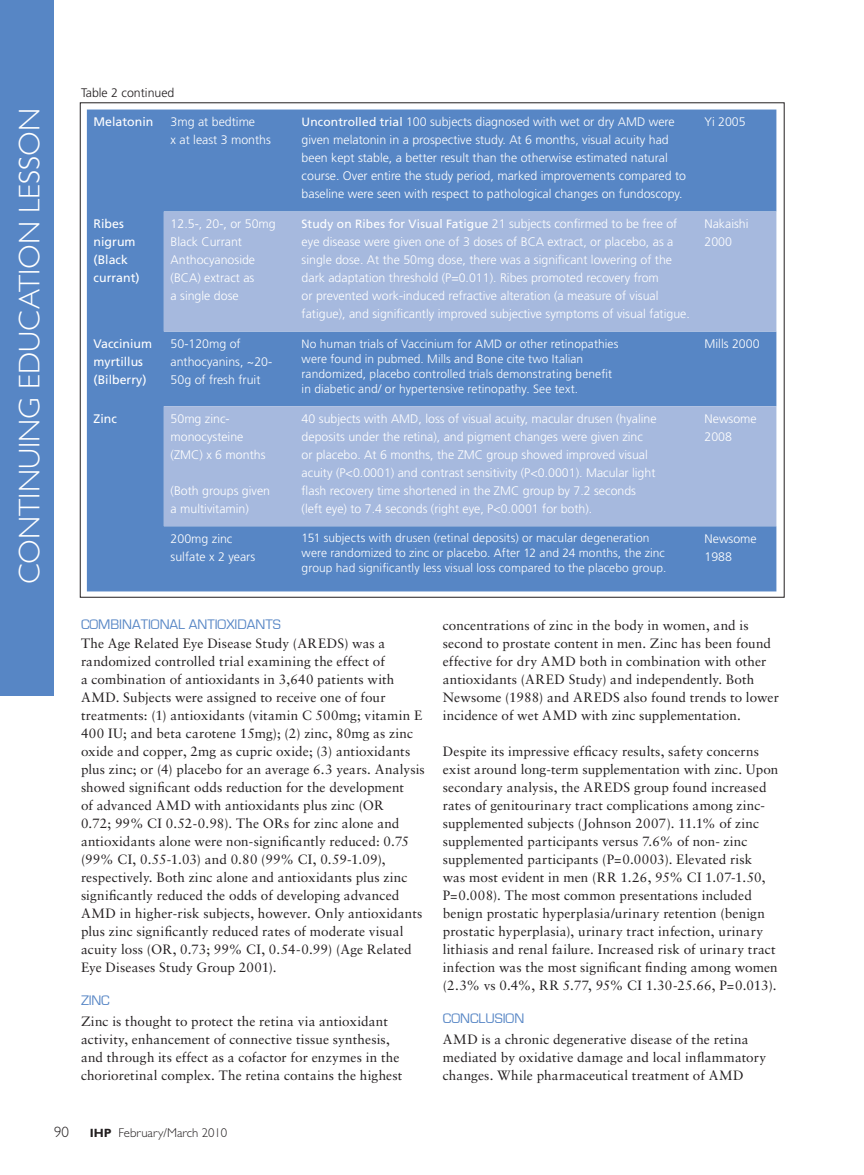
<style>
.page{position:relative;width:864px;height:1175px;background:#fff}
.page>*{position:absolute;margin:0;border:0;box-sizing:border-box;transform-origin:0 0}
.t1{font:300 30px "Gill Sans";color:#fff}
.t2{font:300 15px "Gill Sans";color:#231f20}
.t3{font:14.25px "Eurostile";color:#5786c5}
.t4{font:13.5px/18px "Sabon";letter-spacing:.01em;color:#231f20}
.t5{font:300 12.75px "Gill Sans";color:#231f20}
.t6{font:300 12.3px/18px "Frutiger";color:#fff}
.t7{font:12.3px/18px "Frutiger";color:#fff}
.t8{font:300 12.3px "Frutiger";color:#231f20}
.t9{font:300 12px/15px "Frutiger";letter-spacing:.005em;color:#fff}
.s1{font-weight:400;font-size:12px}
.s2{font-weight:700;font-size:12px}
</style>
<div class="page">
<div style="left:0;top:0;width:54px;height:695px;background:#5786c5"></div>
<div style="left:87px;top:110px;width:689px;height:481px;background:#5786c5"></div>
<svg style="left:164px;top:211px;width:612px;height:315px;background:#93add8"></svg>
<h1 class="t1" style="left:13px;top:584px;width:477px;rotate:-90deg">CONTINUING EDUCATION LESSON</h1>
<p class="t8" style="left:81px;top:86px;width:95px">Table 2 continued</p>
<p class="t7" style="left:94px;top:112px;width:61px">Melatonin</p>
<p class="t6" style="left:171px;top:113px;width:102px">3mg at bedtime<br>x at least 3 months</p>
<p class="t6" style="left:302px;top:113px;width:386px"><span class="s1">Uncontrolled trial</span> 100 subjects diagnosed with wet or dry AMD were given melatonin in a prospective study. At 6 months, visual acuity had been kept stable, a better result than the otherwise estimated natural course. Over entire the study period, marked improvements compared to baseline were seen with respect to pathological changes on fundoscopy.</p>
<p class="t6" style="left:705px;top:113px;width:43px">Yi 2005</p>
<p class="t7" style="left:94px;top:214px;width:48px">Ribes nigrum (Black currant)</p>
<p class="t6" style="left:171px;top:215px;width:107px">12.5-, 20-, or 50mg<br>Black Currant<br>Anthocyanoside (BCA) extract as<br>a single dose</p>
<p class="t6" style="left:302px;top:215px;width:390px"><span class="s1">Study on Ribes for Visual Fatigue</span> 21 subjects confirmed to be free of eye disease were given one of 3 doses of BCA extract, or placebo, as a single dose. At the 50mg dose, there was a significant lowering of the dark adaptation threshold (P=0.011). Ribes promoted recovery from<br>or prevented work-induced refractive alteration (a measure of visual fatigue), and significantly improved subjective symptoms of visual fatigue.</p>
<p class="t6" style="left:705px;top:215px;width:46px">Nakaishi<br>2000</p>
<p class="t7" style="left:94px;top:334px;width:60px">Vaccinium myrtillus (Bilberry)</p>
<p class="t6" style="left:171px;top:335px;width:103px">50-120mg of anthocyanins, ~20-<br>50g of fresh fruit</p>
<p class="t9" style="left:302px;top:336px;width:318px">No human trials of Vaccinium for AMD or other retinopathies were found in pubmed. Mills and Bone cite two Italian randomized, placebo controlled trials demonstrating benefit in diabetic and/ or hypertensive retinopathy. See text.</p>
<p class="t6" style="left:705px;top:335px;width:57px">Mills 2000</p>
<p class="t7" style="left:94px;top:409px;width:25px">Zinc</p>
<p class="t6" style="left:171px;top:409px;width:96px">50mg zinc&shy;monocysteine (ZMC) x 6 months</p>
<p class="t6" style="left:171px;top:481px;width:101px">(Both groups given a multivitamin)</p>
<p class="t6" style="left:302px;top:409px;width:357px">40 subjects with AMD, loss of visual acuity, macular drusen (hyaline deposits under the retina), and pigment changes were given zinc or placebo. At 6 months, the ZMC group showed improved visual acuity (P&lt;0.0001) and contrast sensitivity (P&lt;0.0001). Macular light flash recovery time shortened in the ZMC group by 7.2 seconds (left eye) to 7.4 seconds (right eye, P&lt;0.0001 for both).</p>
<p class="t6" style="left:705px;top:409px;width:54px">Newsome<br>2008</p>
<p class="t6" style="left:171px;top:529px;width:86px">200mg zinc sulfate x 2 years</p>
<p class="t9" style="left:302px;top:531px;width:366px">151 subjects with drusen (retinal deposits) or macular degeneration were randomized to zinc or placebo. After 12 and 24 months, the zinc group had significantly less visual loss compared to the placebo group.</p>
<p class="t6" style="left:705px;top:529px;width:54px">Newsome<br>1988</p>
<p class="t3" style="left:81px;top:617px;width:201px">COMBINATIONAL ANTIOXIDANTS</p>
<p class="t4" style="left:81px;top:634px;width:345px">The Age Related Eye Disease Study (AREDS) was a randomized controlled trial examining the effect of<br>a combination of antioxidants in 3,640 patients with AMD. Subjects were assigned to receive one of four treatments: (1) antioxidants (vitamin C 500mg; vitamin E 400 IU; and beta carotene 15mg); (2) zinc, 80mg as zinc oxide and copper, 2mg as cupric oxide; (3) antioxidants plus zinc; or (4) placebo for an average 6.3 years. Analysis showed significant odds reduction for the development<br>of advanced AMD with antioxidants plus zinc (OR<br>0.72; 99% CI 0.52-0.98). The ORs for zinc alone and antioxidants alone were non-significantly reduced: 0.75 (99% CI, 0.55-1.03) and 0.80 (99% CI, 0.59-1.09), respectively. Both zinc alone and antioxidants plus zinc significantly reduced the odds of developing advanced AMD in higher-risk subjects, however. Only antioxidants plus zinc significantly reduced rates of moderate visual acuity loss (OR, 0.73; 99% CI, 0.54-0.99) (Age Related Eye Diseases Study Group 2001).</p>
<p class="t3" style="left:81px;top:994px;width:30px">ZINC</p>
<p class="t4" style="left:81px;top:1012px;width:323px">Zinc is thought to protect the retina via antioxidant activity, enhancement of connective tissue synthesis, and through its effect as a cofactor for enzymes in the chorioretinal complex. The retina contains the highest</p>
<p class="t4" style="left:443px;top:616px;width:338px">concentrations of zinc in the body in women, and is second to prostate content in men. Zinc has been found effective for dry AMD both in combination with other antioxidants (ARED Study) and independently. Both Newsome (1988) and AREDS also found trends to lower incidence of wet AMD with zinc supplementation.</p>
<p class="t4" style="left:443px;top:742px;width:337px">Despite its impressive efficacy results, safety concerns exist around long-term supplementation with zinc. Upon secondary analysis, the AREDS group found increased rates of genitourinary tract complications among zinc&shy;supplemented subjects (Johnson 2007). 11.1% of zinc supplemented participants versus 7.6% of non- zinc supplemented participants (P=0.0003). Elevated risk<br>was most evident in men (RR 1.26, 95% CI 1.07-1.50, P=0.008). The most common presentations included benign prostatic hyperplasia/urinary retention (benign prostatic hyperplasia), urinary tract infection, urinary lithiasis and renal failure. Increased risk of urinary tract infection was the most significant finding among women (2.3% vs 0.4%, RR 5.77, 95% CI 1.30-25.66, P=0.013).</p>
<p class="t3" style="left:443px;top:1012px;width:83px">CONCLUSION</p>
<p class="t4" style="left:443px;top:1030px;width:325px">AMD is a chronic degenerative disease of the retina mediated by oxidative damage and local inflammatory changes. While pharmaceutical treatment of AMD</p>
<p class="t2" style="left:54px;top:1123px;width:16px">90</p>
<p class="t5" style="left:90px;top:1125px;width:139px"><span class="s2">IHP</span> February/March 2010</p>
</div>
